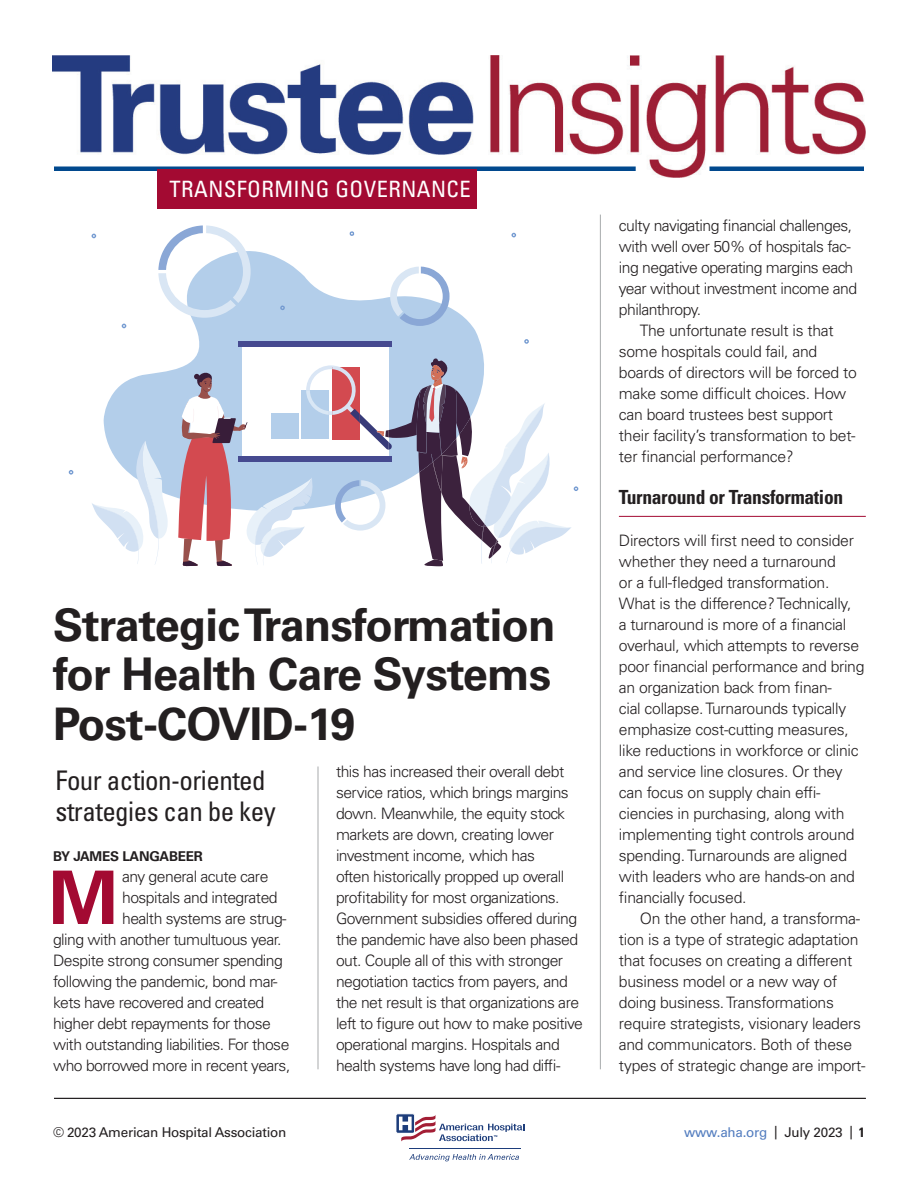
<style>
.page{position:relative;width:918px;height:1188px;background:#fff}
.page>*{position:absolute;margin:0;border:0;box-sizing:border-box;transform-origin:0 0}
.t1{font:700 73.8px "Univers LT Std";color:#a30a32}
.t2{font:700 45px/49.5px "Univers LT Std";letter-spacing:-.02em;color:#231f20;text-align:justify}
.t3{font:condensed 27px/31.5px "Univers LT Std";letter-spacing:-.02em;color:#231f20}
.t4{font:condensed 22.5px "Univers LT Std";letter-spacing:.02em;color:#fff}
.t5{font:700 condensed 19.5px "Univers LT Std";letter-spacing:-.015em;color:#231f20}
.t6{font:300 15.75px/21px "Univers LT Std";letter-spacing:-.035em;color:#231f20}
.t7{font:13.5px "Univers LT Std";letter-spacing:-.02em;color:#231f20}
.t8{font:13.5px "Univers LT Std";letter-spacing:-.02em;color:#537dbf}
.t9{font:700 13.5px "Univers LT Std";letter-spacing:-.02em;color:#231f20}
.s1{color:#231f20}
.s2{font-weight:700;font-stretch:condensed;color:#231f20}
</style>
<div class="page">
<hr style="left:409px;top:1148px;width:112px;height:1px;background:#1d3d7b">
<svg style="left:409px;top:1154px;width:110px;height:7px"></svg>
<svg style="left:396px;top:1113px;width:128px;height:29px"></svg>
<hr style="left:54px;top:1098px;width:812px;height:1px;background:#231f20">
<img style="left:52px;top:56px;width:814px;height:122px">
<div style="left:710px;top:166px;width:154px;height:5px;background:#01498e"></div>
<svg style="left:54px;top:166px;width:582px;height:5px;fill:#01498e"></svg>
<div style="left:158px;top:170px;width:319px;height:39px;background:#a30a32"></div>
<hr style="left:600px;top:215px;width:1px;height:854px;background:#a8abac">
<hr style="left:619px;top:516px;width:247px;height:1px;background:#a30a32">
<svg style="left:104px;top:251px;width:380px;height:247px;fill:#b3ceea"></svg>
<svg style="left:390px;top:267px;width:60px;height:59px"></svg>
<svg style="left:158px;top:225px;width:93px;height:93px"></svg>
<div style="left:242px;top:347px;width:147px;height:109px;background:#fff"></div>
<div style="left:239px;top:341px;width:153px;height:6px;background:#464a90"></div>
<svg style="left:92px;top:441px;width:76px;height:123px"></svg>
<svg style="left:122px;top:324px;width:4px;height:4px"></svg>
<svg style="left:524px;top:339px;width:5px;height:5px"></svg>
<svg style="left:69px;top:470px;width:4px;height:5px"></svg>
<svg style="left:92px;top:234px;width:4px;height:4px"></svg>
<svg style="left:349px;top:231px;width:6px;height:5px"></svg>
<svg style="left:280px;top:305px;width:5px;height:5px"></svg>
<svg style="left:511px;top:233px;width:5px;height:4px"></svg>
<svg style="left:178px;top:358px;width:400px;height:208px"></svg>
<hr style="left:318px;top:766px;width:1px;height:303px;background:#a8abac">
<h3 class="t4" style="left:170px;top:175px;width:303px">TRANSFORMING GOVERNANCE</h3>
<h2 class="t2" style="left:53px;top:601px;width:504px">Strategic Transformation for Health Care Systems Post-COVID-19</h2>
<h3 class="t3" style="left:56px;top:764px;width:222px">Four action-oriented strategies can be key</h3>
<p class="t6" style="left:336px;top:761px;width:248px">this has increased their overall debt service ratios, which brings margins down. Meanwhile, the equity stock markets are down, creating lower investment income, which has<br>often historically propped up overall profitability for most organizations.<br>Government subsidies offered during the pandemic have also been phased out. Couple all of this with stronger negotiation tactics from payers, and the net result is that organizations are left to figure out how to make positive operational margins. Hospitals and health systems have long had diffi-</p>
<p class="t9" style="left:53px;top:848px;width:151px">BY JAMES LANGABEER</p>
<h1 class="t1" style="left:49px;top:855px;width:71px">M</h1>
<p class="t6" style="left:122px;top:866px;width:148px">any general acute care</p>
<p class="t6" style="left:122px;top:887px;width:157px">hospitals and integrated</p>
<p class="t6" style="left:122px;top:908px;width:166px">health systems are strug-</p>
<p class="t6" style="left:53px;top:929px;width:230px">gling with another tumultuous year.</p>
<p class="t6" style="left:53px;top:950px;width:231px">Despite strong consumer spending</p>
<p class="t6" style="left:53px;top:971px;width:226px">following the pandemic, bond mar-</p>
<p class="t6" style="left:53px;top:992px;width:213px">kets have recovered and created</p>
<p class="t6" style="left:53px;top:1013px;width:219px">higher debt repayments for those</p>
<p class="t6" style="left:53px;top:1034px;width:238px">with outstanding liabilities. For those</p>
<p class="t6" style="left:53px;top:1055px;width:239px">who borrowed more in recent years,</p>
<p class="t6" style="left:619px;top:215px;width:240px">culty navigating financial challenges, with well over 50% of hospitals fac&shy;ing negative operating margins each year without investment income and philanthropy.</p>
<p class="t6" style="left:619px;top:320px;width:240px;text-indent:21px">The unfortunate result is that some hospitals could fail, and boards of directors will be forced to make some difficult choices. How can board trustees best support their facility’s transformation to bet&shy;ter financial performance?</p>
<p class="t5" style="left:619px;top:485px;width:226px">Turnaround or Transformation</p>
<p class="t6" style="left:619px;top:530px;width:247px">Directors will first need to consider whether they need a turnaround<br>or a full-fledged transformation.<br>What is the difference? Technically,<br>a turnaround is more of a financial overhaul, which attempts to reverse poor financial performance and bring an organization back from finan-<br>cial collapse. Turnarounds typically emphasize cost-cutting measures, like reductions in workforce or clinic and service line closures. Or they can focus on supply chain effi&shy;ciencies in purchasing, along with implementing tight controls around spending. Turnarounds are aligned with leaders who are hands-on and financially focused.</p>
<p class="t6" style="left:619px;top:908px;width:248px;text-indent:21px">On the other hand, a transforma&shy;tion is a type of strategic adaptation that focuses on creating a different business model or a new way of doing business. Transformations require strategists, visionary leaders and communicators. Both of these types of strategic change are import-</p>
<p class="t7" style="left:53px;top:1125px;width:235px">© 2023 American Hospital Association</p>
<p class="t8" style="left:684px;top:1125px;width:182px">www.aha.org <span class="s1">| July 2023 |</span> <span class="s2">1</span></p>
</div>
